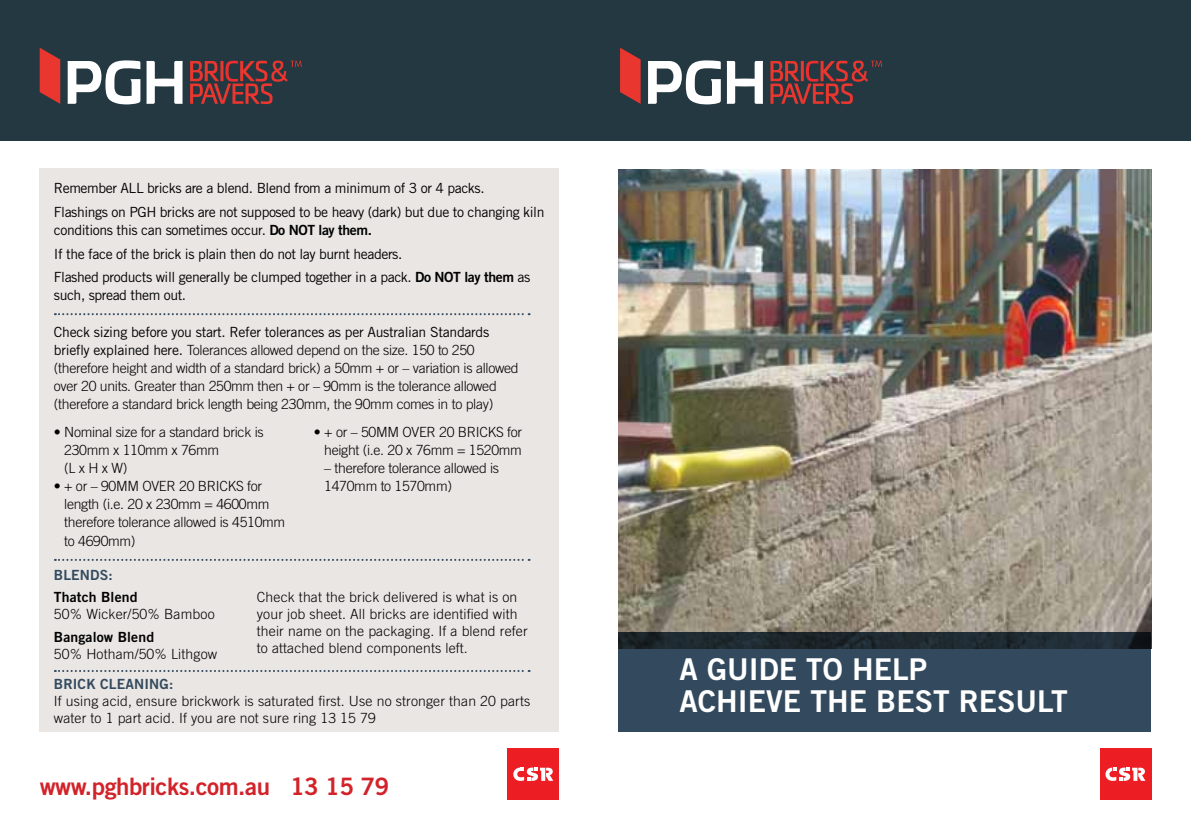
<style>
.page{position:relative;width:1191px;height:840px;background:#fff}
.page>*{position:absolute;margin:0;border:0;box-sizing:border-box;transform-origin:0 0}
.t1{font:30px/32px "Trade Gothic Bold Two";color:#fff}
.t2{font:24px "Trade Gothic Bold Two";letter-spacing:-.02em;color:#d2232a}
.t3{font:300 14px/18px "Trade Gothic";letter-spacing:-.02em;color:#000}
.t4{font:14px/23.6px "Trade Gothic";letter-spacing:-.03em;color:#000}
.t5{font:300 14px/16.8px "Trade Gothic";letter-spacing:.01em;color:#000}
.t6{font:14px "Trade Gothic Bold Two";letter-spacing:.01em;color:#000}
.t7{font:14px "Trade Gothic Bold Two";letter-spacing:.01em;color:#334a5e}
.s1{font-family:"Trade Gothic Bold Two"}
.s2{font-weight:400}
</style>
<div class="page">
<img style="left:618px;top:169px;width:533px;height:463px">
<div style="left:40px;top:168px;width:519px;height:563px;background:#e9e6e4"></div>
<div style="left:0;top:0;width:1191px;height:141px;background:#243842"></div>
<svg style="left:648px;top:60px;width:73px;height:44px"></svg>
<svg style="left:727px;top:61px;width:36px;height:43px"></svg>
<svg style="left:620px;top:48px;width:20px;height:56px"></svg>
<svg style="left:770px;top:61px;width:112px;height:43px"></svg>
<svg style="left:68px;top:60px;width:72px;height:44px"></svg>
<svg style="left:146px;top:61px;width:37px;height:43px"></svg>
<svg style="left:40px;top:48px;width:20px;height:56px"></svg>
<svg style="left:190px;top:61px;width:112px;height:43px"></svg>
<svg style="left:55px;top:313px;width:474px;height:2px"></svg>
<svg style="left:55px;top:558px;width:474px;height:2px"></svg>
<svg style="left:55px;top:670px;width:474px;height:1px"></svg>
<svg style="left:618px;top:632px;width:533px;height:99px;background:#2f4455"></svg>
<div style="left:1099px;top:748px;width:52px;height:51px;background:#ed1d24"></div>
<svg style="left:1105px;top:767px;width:40px;height:14px"></svg>
<div style="left:507px;top:748px;width:52px;height:51px;background:#ed1d24"></div>
<svg style="left:513px;top:767px;width:40px;height:14px"></svg>
<p class="t4" style="left:54px;top:176px;width:492px">Remember ALL bricks are a blend. Blend from a minimum of 3 or 4 packs.<br>Flashings on PGH bricks are not supposed to be heavy (dark) but due to changing kiln</p>
<p class="t4" style="left:54px;top:218px;width:478px">conditions this can sometimes occur. <span class="s1">Do NOT lay them.<br></span>If the face of the brick is plain then do not lay burnt headers.<br>Flashed products will generally be clumped together in a pack. <span class="s1">Do NOT lay them</span> as</p>
<p class="t4" style="left:54px;top:283px;width:134px">such, spread them out.</p>
<p class="t3" style="left:54px;top:323px;width:466px"><span class="s2">Check sizing before you start. Refer tolerances as per Australian Standards briefly explained here.</span> Tolerances allowed depend on the size. 150 to 250 (therefore height and width of a standard brick) a 50mm + or – variation is allowed over 20 units. Greater than 250mm then + or – 90mm is the tolerance allowed (therefore a standard brick length being 230mm, the 90mm comes in to play)</p>
<p class="t3" style="left:64px;top:423px;width:201px;text-indent:-10px">• Nominal size for a standard brick is<br>230mm x 110mm x 76mm<br>(L x H x W)</p>
<p class="t3" style="left:64px;top:477px;width:222px;text-indent:-10px">• + or – 90MM OVER 20 BRICKS for length (i.e. 20 x 230mm = 4600mm therefore tolerance allowed is 4510mm to 4690mm)</p>
<p class="t3" style="left:314px;top:423px;width:210px;text-align:right">• + or – 50MM OVER 20 BRICKS for height (i.e. 20 x 76mm = 1520mm</p>
<p class="t3" style="left:324px;top:459px;width:176px">– therefore tolerance allowed is<br>1470mm to 1570mm)</p>
<p class="t7" style="left:54px;top:566px;width:60px">BLENDS:</p>
<p class="t6" style="left:54px;top:588px;width:85px">Thatch Blend</p>
<p class="t5" style="left:54px;top:605px;width:162px">50% Wicker/50% Bamboo</p>
<p class="t6" style="left:54px;top:627px;width:102px">Bangalow Blend</p>
<p class="t5" style="left:54px;top:644px;width:165px">50% Hotham/50% Lithgow</p>
<p class="t5" style="left:257px;top:588px;width:272px">Check that the brick delivered is what is on your job sheet. All bricks are identified with their name on the packaging. If a blend refer to attached blend components left.</p>
<p class="t7" style="left:54px;top:675px;width:121px">BRICK CLEANING:</p>
<p class="t5" style="left:54px;top:692px;width:478px">If using acid, ensure brickwork is saturated first. Use no stronger than 20 parts water to 1 part acid. If you are not sure ring 13 15 79</p>
<h2 class="t2" style="left:40px;top:770px;width:351px">www.pghbricks.com.au 13 15 79</h2>
<h1 class="t1" style="left:679px;top:652px;width:390px">A GUIDE TO HELP<br>ACHIEVE THE BEST RESULT</h1>
</div>
